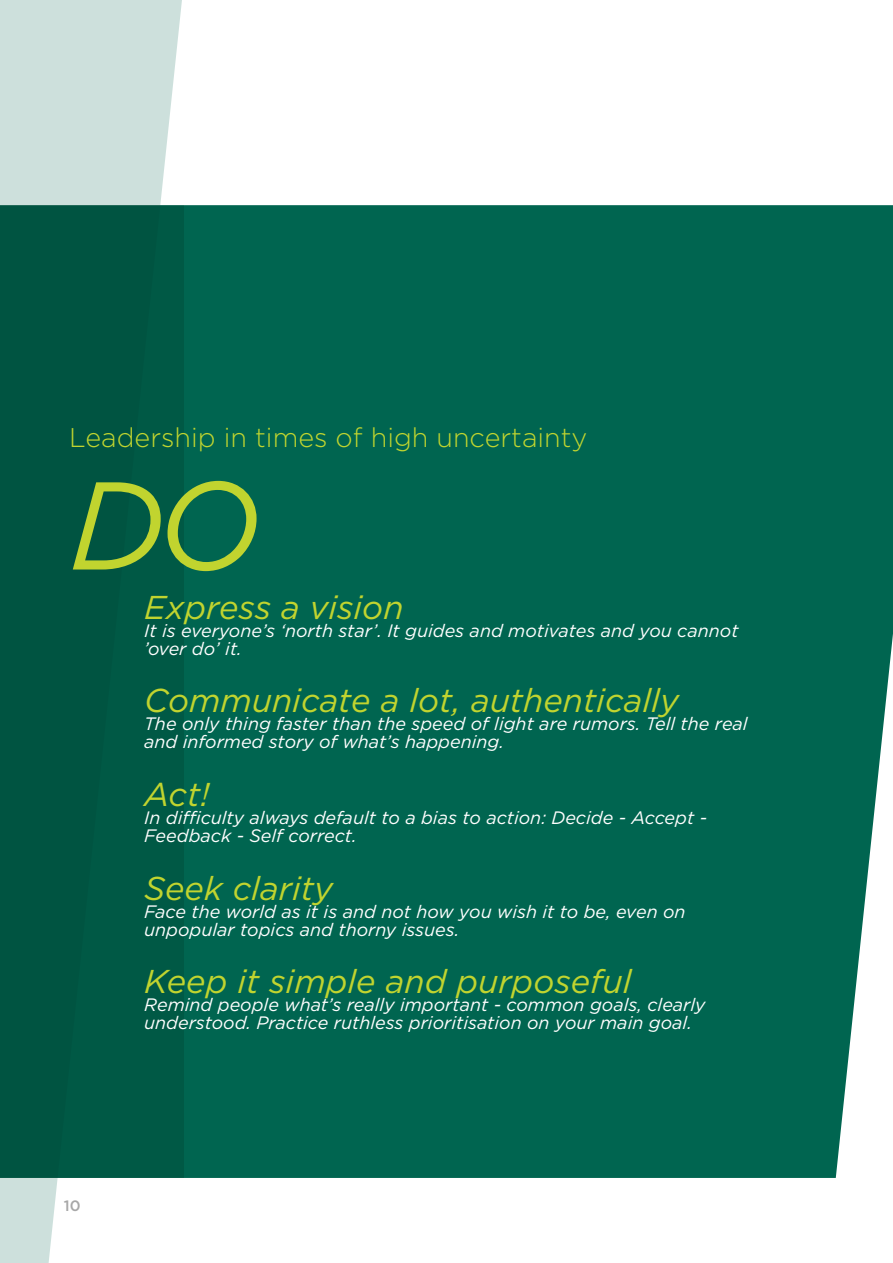
<style>
.page{position:relative;width:893px;height:1263px;background:#fff}
.page>*{position:absolute;margin:0;border:0;box-sizing:border-box;transform-origin:0 0}
.t1{font:italic 124.5px "Gotham";color:#c1d42f}
.t2{font:italic 33px "Gotham";color:#c1d42f}
.t3{font:300 27px "Gotham";color:#c1d52f}
.t4{font:italic 18px/18px "Gotham";color:#fff}
.t5{font:500 15px "Gotham";color:#a7a7a7}
</style>
<div class="page">
<div style="left:183px;top:205px;width:710px;height:973px;background:#006550"></div>
<svg style="left:0;top:0;width:183px;height:1263px;background:#317767"></svg>
<h3 class="t3" style="left:69px;top:425px;width:520px">Leadership in times of high uncertainty</h3>
<h1 class="t1" style="left:69px;top:470px;width:194px">DO</h1>
<h2 class="t2" style="left:144px;top:592px;width:261px">Express a vision</h2>
<p class="t4" style="left:144px;top:622px;width:596px">It is everyone’s ‘north star’. It guides and motivates and you cannot ’over do’ it.</p>
<h2 class="t2" style="left:144px;top:686px;width:536px">Communicate a lot, authentically</h2>
<p class="t4" style="left:144px;top:716px;width:605px">The only thing faster than the speed of light are rumors. Tell the real and informed story of what’s happening.</p>
<h2 class="t2" style="left:144px;top:779px;width:67px">Act!</h2>
<p class="t4" style="left:144px;top:809px;width:564px">In difficulty always default to a bias to action: Decide - Accept -<br>Feedback - Self correct.</p>
<h2 class="t2" style="left:144px;top:873px;width:190px">Seek clarity</h2>
<p class="t4" style="left:144px;top:903px;width:543px">Face the world as it is and not how you wish it to be, even on unpopular topics and thorny issues.</p>
<h2 class="t2" style="left:144px;top:967px;width:489px">Keep it simple and purposeful</h2>
<p class="t4" style="left:144px;top:997px;width:563px">Remind people what’s really important - common goals, clearly understood. Practice ruthless prioritisation on your main goal.</p>
<p class="t5" style="left:64px;top:1199px;width:18px">10</p>
</div>
